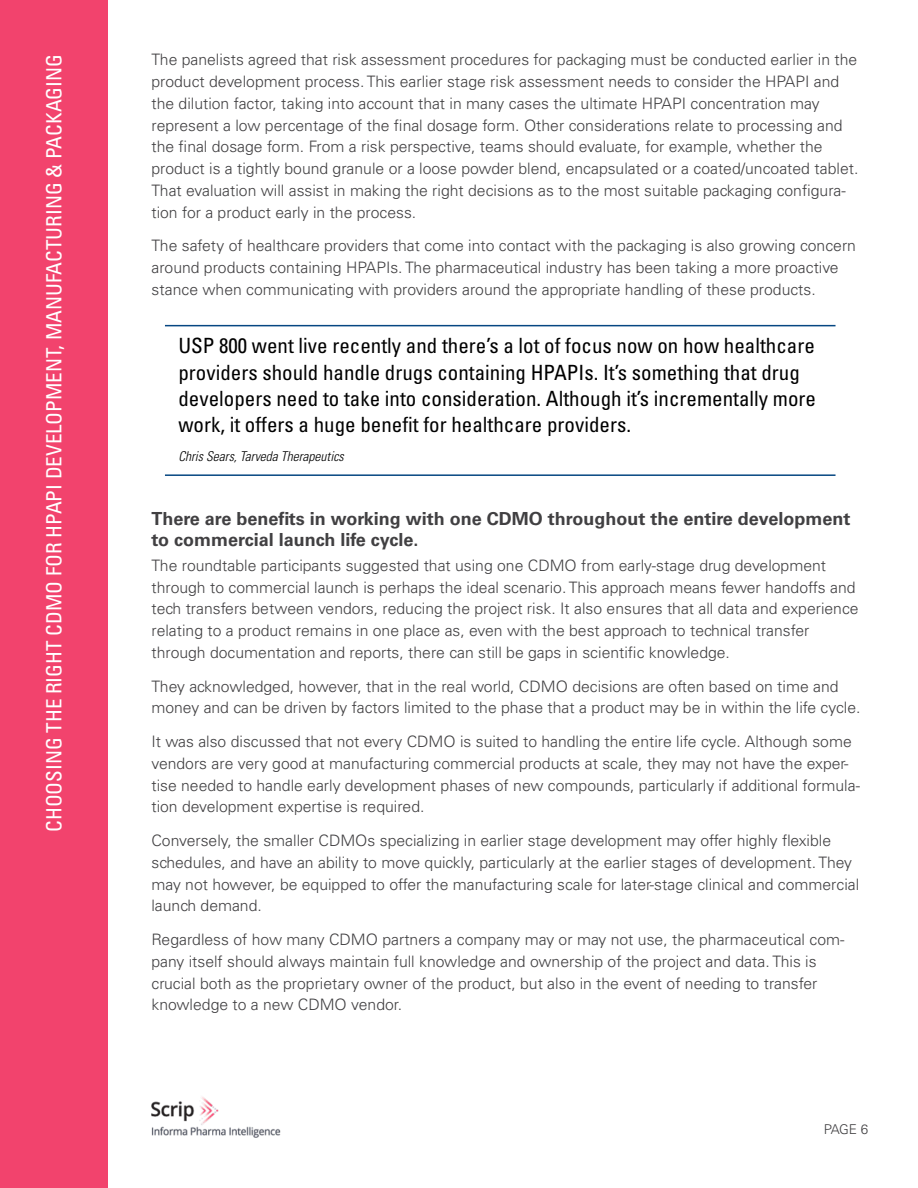
<style>
.page{position:relative;width:918px;height:1188px;background:#fff}
.page>*{position:absolute;margin:0;border:0;box-sizing:border-box;transform-origin:0 0}
.t1{font:condensed 21px/26.2px "Univers LT Std";color:#000}
.t2{font:condensed 21px "Univers LT Std";color:#fff}
.t3{font:700 18px/21.8px "Univers LT Std";color:#414042}
.t4{font:300 15.75px/21.8px "Univers LT Std";color:#414042}
.t5{font:italic 300 condensed 13.5px "Univers LT Std";color:#000}
.t6{font:300 13.5px "Univers LT Std";color:#414042}
</style>
<div class="page">
<div style="left:0;top:0;width:108px;height:1188px;background:#f2436d"></div>
<img style="left:151px;top:1097px;width:130px;height:41px">
<hr style="left:165px;top:325px;width:671px;height:1px;background:#064782">
<hr style="left:165px;top:474px;width:671px;height:2px;background:#064782">
<h1 class="t2" style="left:41px;top:832px;width:779px;rotate:-90deg">CHOOSING THE RIGHT CDMO FOR HPAPI DEVELOPMENT, MANUFACTURING &amp; PACKAGING</h1>
<p class="t4" style="left:151px;top:49px;width:708px">The panelists agreed that risk assessment procedures for packaging must be conducted earlier in the product development process. This earlier stage risk assessment needs to consider the HPAPI and the dilution factor, taking into account that in many cases the ultimate HPAPI concentration may represent a low percentage of the final dosage form. Other considerations relate to processing and the final dosage form. From a risk perspective, teams should evaluate, for example, whether the product is a tightly bound granule or a loose powder blend, encapsulated or a coated/uncoated tablet.<br>That evaluation will assist in making the right decisions as to the most suitable packaging configura&shy;tion for a product early in the process.</p>
<p class="t4" style="left:151px;top:235px;width:706px">The safety of healthcare providers that come into contact with the packaging is also growing concern around products containing HPAPIs. The pharmaceutical industry has been taking a more proactive stance when communicating with providers around the appropriate handling of these products.</p>
<p class="t1" style="left:178px;top:333px;width:639px">USP 800 went live recently and there’s a lot of focus now on how healthcare providers should handle drugs containing HPAPIs. It’s something that drug developers need to take into consideration. Although it’s incrementally more work, it offers a huge benefit for healthcare providers.</p>
<p class="t5" style="left:178px;top:448px;width:167px">Chris Sears, Tarveda Therapeutics</p>
<p class="t3" style="left:151px;top:508px;width:701px">There are benefits in working with one CDMO throughout the entire development to commercial launch life cycle.</p>
<p class="t4" style="left:151px;top:554px;width:709px">The roundtable participants suggested that using one CDMO from early-stage drug development through to commercial launch is perhaps the ideal scenario. This approach means fewer handoffs and tech transfers between vendors, reducing the project risk. It also ensures that all data and experience relating to a product remains in one place as, even with the best approach to technical transfer through documentation and reports, there can still be gaps in scientific knowledge.</p>
<p class="t4" style="left:151px;top:675px;width:711px">They acknowledged, however, that in the real world, CDMO decisions are often based on time and money and can be driven by factors limited to the phase that a product may be in within the life cycle.</p>
<p class="t4" style="left:151px;top:731px;width:710px">It was also discussed that not every CDMO is suited to handling the entire life cycle. Although some vendors are very good at manufacturing commercial products at scale, they may not have the exper&shy;tise needed to handle early development phases of new compounds, particularly if additional formula&shy;tion development expertise is required.</p>
<p class="t4" style="left:151px;top:830px;width:709px">Conversely, the smaller CDMOs specializing in earlier stage development may offer highly flexible schedules, and have an ability to move quickly, particularly at the earlier stages of development. They may not however, be equipped to offer the manufacturing scale for later-stage clinical and commercial launch demand.</p>
<p class="t4" style="left:151px;top:929px;width:695px">Regardless of how many CDMO partners a company may or may not use, the pharmaceutical com&shy;pany itself should always maintain full knowledge and ownership of the project and data. This is crucial both as the proprietary owner of the product, but also in the event of needing to transfer knowledge to a new CDMO vendor.</p>
<p class="t6" style="left:824px;top:1121px;width:46px">PAGE 6</p>
</div>
